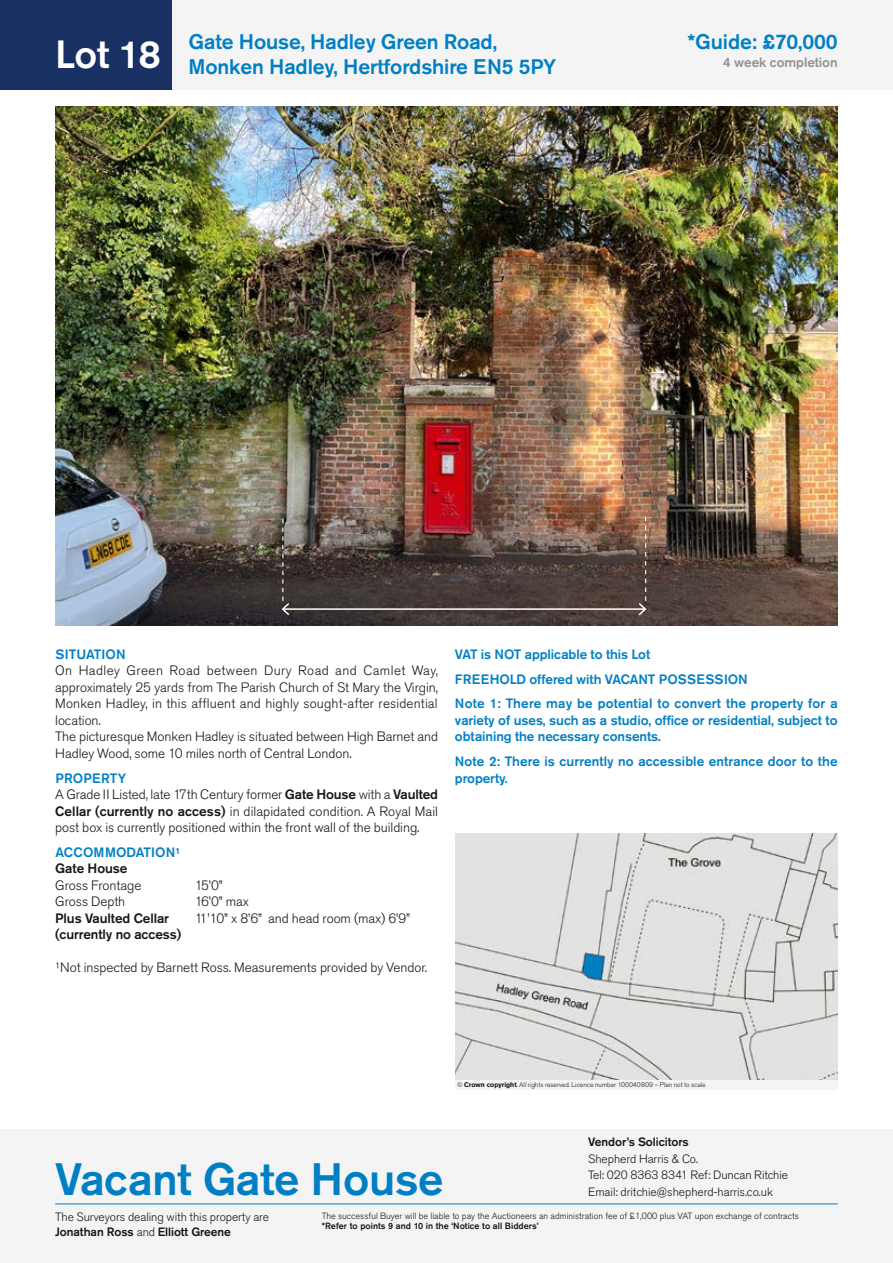
<style>
.page{position:relative;width:893px;height:1263px;background:#fff}
.page>*{position:absolute;margin:0;border:0;box-sizing:border-box;transform-origin:0 0}
.t1{font:500 45px "Akzidenz Grotesk Pro";letter-spacing:-.005em;color:#007fc4}
.t2{font:500 39px "Akzidenz Grotesk Pro";color:#fff}
.t3{font:500 21px/25.2px "Akzidenz Grotesk Pro";letter-spacing:-.005em;color:#007fc4}
.t4{font:300 13.5px/16.5px "Akzidenz Grotesk Pro";letter-spacing:-.005em;color:#181716}
.t5{font:500 13.5px/24.8px "Akzidenz Grotesk Pro";letter-spacing:-.005em;color:#007fc4}
.t6{font:500 13.5px "Akzidenz Grotesk Pro";letter-spacing:-.005em;color:#181716}
.t7{font:500 13.5px "Akzidenz Grotesk Pro";letter-spacing:-.005em;color:#919291}
.t8{font:300 12px/16.5px "Akzidenz Grotesk Pro";letter-spacing:-.005em;color:#181716}
.t9{font:500 12px "Akzidenz Grotesk Pro";letter-spacing:-.005em;color:#181716}
.t10{font:300 9px "Akzidenz Grotesk Pro";color:#181716}
.t11{font:500 9px "Akzidenz Grotesk Pro";color:#181716}
.t12{font:300 6.75px "Akzidenz Grotesk Pro";letter-spacing:-.005em;color:#181716}
.s1{font-weight:500;color:#007fc4}
.s2{font-weight:500}
.s3{font-weight:700}
</style>
<div class="page">
<div style="left:0;top:0;width:893px;height:89px;background:#f4f4f4"></div>
<div style="left:0;top:1129px;width:893px;height:134px;background:#f4f4f4"></div>
<div style="left:0;top:0;width:171px;height:89px;background:#193162"></div>
<hr style="left:55px;top:1203px;width:783px;height:1px;background:#007fc4">
<img style="left:55px;top:106px;width:783px;height:520px">
<img style="left:455px;top:833px;width:383px;height:247px">
<div style="left:455px;top:1080px;width:383px;height:9px;background:#f4f4f4"></div>
<hr style="left:283px;top:608px;width:362px;height:2px;background:#fff">
<svg style="left:281px;top:519px;width:10px;height:98px"></svg>
<svg style="left:637px;top:517px;width:10px;height:100px"></svg>
<h2 class="t2" style="left:55px;top:29px;width:107px">Lot 18</h2>
<h3 class="t3" style="left:189px;top:29px;width:369px">Gate House, Hadley Green Road,<br>Monken Hadley, Hertfordshire EN5 5PY</h3>
<h3 class="t3" style="left:687px;top:29px;width:152px">*Guide: £70,000</h3>
<p class="t7" style="left:723px;top:53px;width:116px">4 week completion</p>
<p class="t5" style="left:55px;top:642px;width:72px">SITUATION</p>
<p class="t4" style="left:55px;top:662px;width:384px">On Hadley Green Road between Dury Road and Camlet Way, approximately 25 yards from The Parish Church of St Mary the Virgin, Monken Hadley, in this affluent and highly sought-after residential location.<br>The picturesque Monken Hadley is situated between High Barnet and Hadley Wood, some 10 miles north of Central London.</p>
<p class="t4" style="left:55px;top:770px;width:384px"><span class="s1">PROPERTY<br></span>A Grade II Listed, late 17th Century former <span class="s2">Gate House</span> with a <span class="s2">Vaulted Cellar (currently no access)</span> in dilapidated condition. A Royal Mail post box is currently positioned within the front wall of the building.</p>
<p class="t5" style="left:55px;top:840px;width:127px">ACCOMMODATION¹</p>
<p class="t6" style="left:55px;top:860px;width:74px">Gate House</p>
<p class="t4" style="left:55px;top:877px;width:88px">Gross Frontage</p>
<p class="t4" style="left:195px;top:877px;width:30px">15’0”</p>
<p class="t4" style="left:55px;top:893px;width:71px">Gross Depth</p>
<p class="t4" style="left:195px;top:893px;width:56px">16’0” max</p>
<p class="t6" style="left:55px;top:909px;width:115px">Plus Vaulted Cellar</p>
<p class="t4" style="left:195px;top:910px;width:217px">11’10” x 8’6” and head room (max) 6’9”</p>
<p class="t6" style="left:55px;top:926px;width:127px">(currently no access)</p>
<p class="t4" style="left:55px;top:959px;width:373px">¹Not inspected by Barnett Ross. Measurements provided by Vendor.</p>
<p class="t5" style="left:455px;top:642px;width:384px">VAT is NOT applicable to this Lot<br>FREEHOLD offered with VACANT POSSESSION<br>Note 1: There may be potential to convert the property for a</p>
<p class="t5" style="left:455px;top:712px;width:384px;line-height:16.5px">variety of uses, such as a studio, office or residential, subject to obtaining the necessary consents.</p>
<p class="t5" style="left:455px;top:753px;width:384px;line-height:16.5px">Note 2: There is currently no accessible entrance door to the property.</p>
<p class="t12" style="left:457px;top:1080px;width:250px">© <span class="s3">Crown copyright</span>. All rights reserved. Licence number 100040809 – Plan not to scale</p>
<h1 class="t1" style="left:55px;top:1150px;width:390px">Vacant Gate House</h1>
<p class="t9" style="left:588px;top:1134px;width:102px">Vendor’s Solicitors</p>
<p class="t8" style="left:588px;top:1150px;width:201px">Shepherd Harris &amp; Co.<br>Tel: 020 8363 8341 Ref: Duncan Ritchie<br>Email: dritchie@shepherd-harris.co.uk</p>
<p class="t8" style="left:55px;top:1209px;width:215px;line-height:15px">The Surveyors dealing with this property are<br><span class="s2">Jonathan Ross</span> and <span class="s2">Elliott Greene</span></p>
<p class="t10" style="left:322px;top:1209px;width:479px">The successful Buyer will be liable to pay the Auctioneers an administration fee of £1,000 plus VAT upon exchange of contracts</p>
<p class="t11" style="left:322px;top:1220px;width:218px">*Refer to points 9 and 10 in the ‘Notice to all Bidders’</p>
</div>
